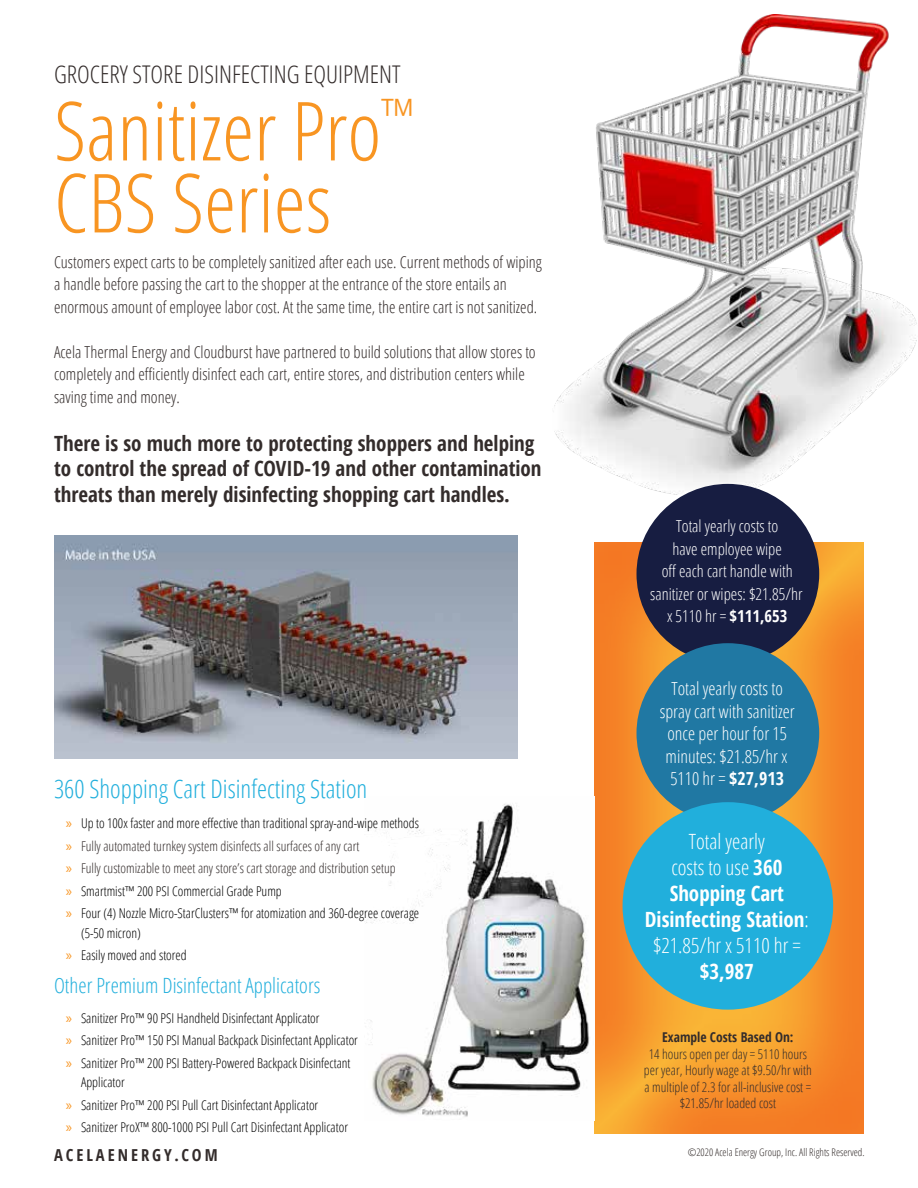
<style>
.page{position:relative;width:918px;height:1188px;background:#fff}
.page>*{position:absolute;margin:0;border:0;box-sizing:border-box;transform-origin:0 0}
.t1{font:300 81.6px/72px "Open Sans Condensed";color:#f89522}
.t2{font:300 25.5px "Open Sans Condensed";color:#21afdc}
.t3{font:300 24.3px "Open Sans Condensed";color:#332c2b}
.t4{font:700 21px/25.5px "Open Sans Condensed";color:#332c2b}
.t5{font:300 21px/26px "Open Sans Condensed";color:#fff;text-align:center}
.t6{font:300 21px "Open Sans Condensed";color:#21afdc}
.t7{font:700 21px "Open Sans Condensed";color:#fff}
.t8{font:300 18px/22.5px "Open Sans Condensed";color:#fff;text-align:center}
.t9{font:300 16.5px/22.5px "Open Sans Condensed";color:#332c2b}
.t10{font:300 16.5px/22.5px "Open Sans Condensed";color:#fff;text-align:center}
.t11{font:700 16.5px "Open Sans Condensed";letter-spacing:.18em;color:#332c2b}
.t12{font:300 13.5px/22.5px "Open Sans Condensed";color:#000}
.t13{font:300 13.5px/16.5px "Open Sans Condensed";color:#332c2b;text-align:center}
.t14{font:700 13.5px "Open Sans Condensed";color:#332c2b}
.t15{font:300 10.5px "Open Sans Condensed";color:#332c2b}
.s1{font-family:"Myriad Pro";font-weight:400;font-size:15px;color:#f89522}
.s2{color:#332c2b}
.s3{font-weight:700}
</style>
<div class="page">
<div style="left:592px;top:541px;width:273px;height:594px;background:#fff;opacity:.56"></div>
<img style="left:554px;top:15px;width:363px;height:480px">
<img style="left:54px;top:535px;width:463px;height:223px">
<div style="left:637px;top:484px;width:182px;height:180px;background:#171d41;border-radius:50%"></div>
<div style="left:637px;top:643px;width:182px;height:180px;background:#2078a3;border-radius:50%"></div>
<div style="left:623px;top:802px;width:210px;height:208px;background:#21afdc;border-radius:50%"></div>
<img style="left:366px;top:797px;width:228px;height:324px">
<h3 class="t3" style="left:54px;top:58px;width:348px">GROCERY STORE DISINFECTING EQUIPMENT</h3>
<h1 class="t1" style="left:54px;top:92px;width:363px">Sanitizer Pro<sup>™<br></sup>CBS Series</h1>
<p class="t9" style="left:54px;top:250px;width:489px">Customers expect carts to be completely sanitized after each use. Current methods of wiping a handle before passing the cart to the shopper at the entrance of the store entails an enormous amount of employee labor cost. At the same time, the entire cart is not sanitized.</p>
<p class="t9" style="left:54px;top:340px;width:483px">Acela Thermal Energy and Cloudburst have partnered to build solutions that allow stores to completely and efficiently disinfect each cart, entire stores, and distribution centers while saving time and money.</p>
<h3 class="t4" style="left:54px;top:430px;width:489px">There is so much more to protecting shoppers and helping to control the spread of COVID-19 and other contamination threats than merely disinfecting shopping cart handles.</h3>
<h2 class="t2" style="left:54px;top:772px;width:315px">360 Shopping Cart Disinfecting Station</h2>
<p class="t12" style="left:66px;top:812px;width:355px"><span class="s1">»</span> Up to 100x faster and more effective than traditional spray-and-wipe methods <span class="s1">»</span> <span class="s2">Fully automated turnkey system disinfects all surfaces of any cart<br></span><span class="s1">»</span> <span class="s2">Fully customizable to meet any store’s cart storage and distribution setup<br></span><span class="s1">»</span> Smartmist™ 200 PSI Commercial Grade Pump<br><span class="s1">»</span> Four (4) Nozzle Micro-StarClusters™ for atomization and 360-degree coverage</p>
<p class="t12" style="left:66px;top:921px;width:122px;text-indent:15px">(5-50 micron)<br><span class="s1">»</span> Easily moved and stored</p>
<h3 class="t6" style="left:54px;top:971px;width:268px">Other Premium Disinfectant Applicators</h3>
<p class="t12" style="left:66px;top:1006px;width:294px"><span class="s1">»</span> Sanitizer Pro™ 90 PSI Handheld Disinfectant Applicator<br><span class="s1">»</span> Sanitizer Pro™ 150 PSI Manual Backpack Disinfectant Applicator <span class="s1">»</span> Sanitizer Pro™ 200 PSI Battery-Powered Backpack Disinfectant</p>
<p class="t12" style="left:66px;top:1070px;width:284px;text-indent:15px">Applicator<br><span class="s1">»</span> Sanitizer Pro™ 200 PSI Pull Cart Disinfectant Applicator<br><span class="s1">»</span> Sanitizer ProX™ 800-1000 PSI Pull Cart Disinfectant Applicator</p>
<p class="t11" style="left:54px;top:1144px;width:165px">ACELAENERGY.COM</p>
<p class="t10" style="left:650px;top:514px;width:154px">Total yearly costs to<br>have employee wipe<br>off each cart handle with sanitizer or wipes: $21.85/hr x 5110 hr = <span class="s3">$111,653</span></p>
<h3 class="t8" style="left:660px;top:677px;width:137px">Total yearly costs to spray cart with sanitizer once per hour for 15 minutes: $21.85/hr x<br>5110 hr = <span class="s3">$27,913</span></h3>
<h3 class="t5" style="left:645px;top:828px;width:165px">Total yearly<br>costs to use <span class="s3">360<br>Shopping Cart<br>Disinfecting Station</span>: $21.85/hr x 5110 hr =</h3>
<h3 class="t7" style="left:700px;top:957px;width:56px">$3,987</h3>
<p class="t14" style="left:662px;top:1028px;width:133px">Example Costs Based On:</p>
<p class="t13" style="left:644px;top:1045px;width:169px">14 hours open per day = 5110 hours per year, Hourly wage at $9.50/hr with a multiple of 2.3 for all-inclusive cost = $21.85/hr loaded cost</p>
<p class="t15" style="left:688px;top:1146px;width:178px">©2020 Acela Energy Group, Inc. All Rights Reserved.</p>
</div>
